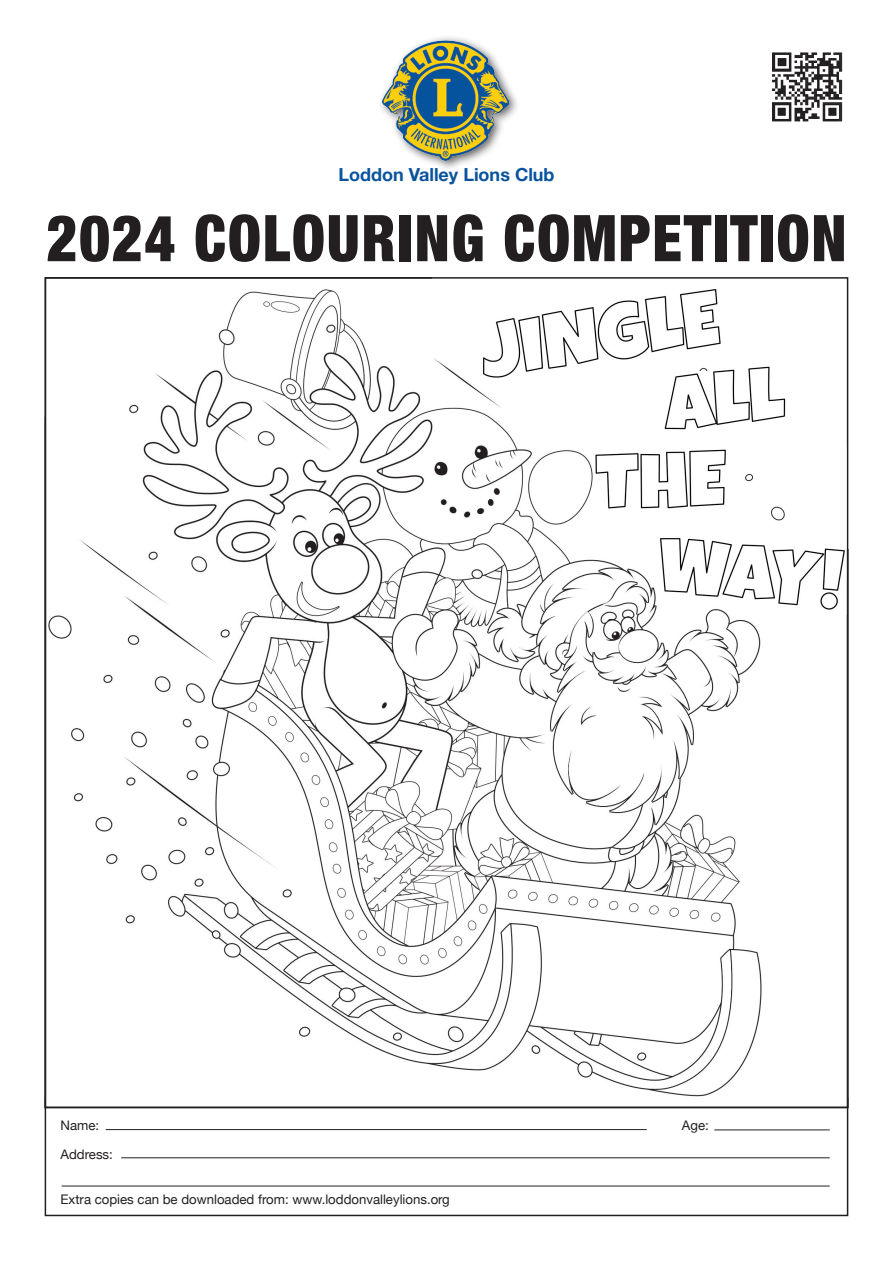
<style>
.page{position:relative;width:893px;height:1263px;background:#fff}
.page>*{position:absolute;margin:0;border:0;box-sizing:border-box;transform-origin:0 0}
._2__Summary_text_black{font:900 condensed 64.5px "Helvetica Neue";letter-spacing:.03em;color:#231f20;scale:.92 1}
.t1{font:700 18px "Helvetica Neue";color:#09539d}
._1__Green_Date{font:13.2px "Helvetica Neue";color:#231f20}
</style>
<div class="page">
<div style="left:45px;top:1097px;width:803px;height:119px;border:2px solid #231f20"></div>
<hr style="left:106px;top:1129px;width:541px;height:1px;background:#231f20">
<hr style="left:714px;top:1129px;width:116px;height:1px;background:#231f20">
<hr style="left:121px;top:1157px;width:709px;height:1px;background:#231f20">
<hr style="left:62px;top:1186px;width:768px;height:1px;background:#231f20">
<div style="left:377px;top:35px;width:143px;height:137px;background:#231f20;opacity:.75"></div>
<img style="left:383px;top:39px;width:126px;height:124px">
<img style="left:48px;top:289px;width:797px;height:811px">
<img style="left:772px;top:52px;width:71px;height:70px">
<div style="left:614px;top:273px;width:253px;height:276px;background:#fff"></div>
<div style="left:534px;top:273px;width:253px;height:138px;background:#fff"></div>
<div style="left:432px;top:268px;width:253px;height:69px;background:#fff"></div>
<img style="left:475px;top:289px;width:246px;height:90px">
<img style="left:590px;top:446px;width:255px;height:168px">
<img style="left:661px;top:362px;width:125px;height:68px">
<p class="t1" style="left:338px;top:161px;width:218px">Loddon Valley Lions Club</p>
<p class="_2__Summary_text_black" style="left:47px;top:185px;width:871px">2024 COLOURING COMPETITION</p>
<p class="_1__Green_Date" style="left:61px;top:1116px;width:40px">Name:</p>
<p class="_1__Green_Date" style="left:682px;top:1116px;width:28px">Age:</p>
<p class="_1__Green_Date" style="left:61px;top:1144px;width:54px">Address:</p>
<p class="_1__Green_Date" style="left:61px;top:1189px;width:391px">Extra copies can be downloaded from: www.loddonvalleylions.org</p>
</div>
